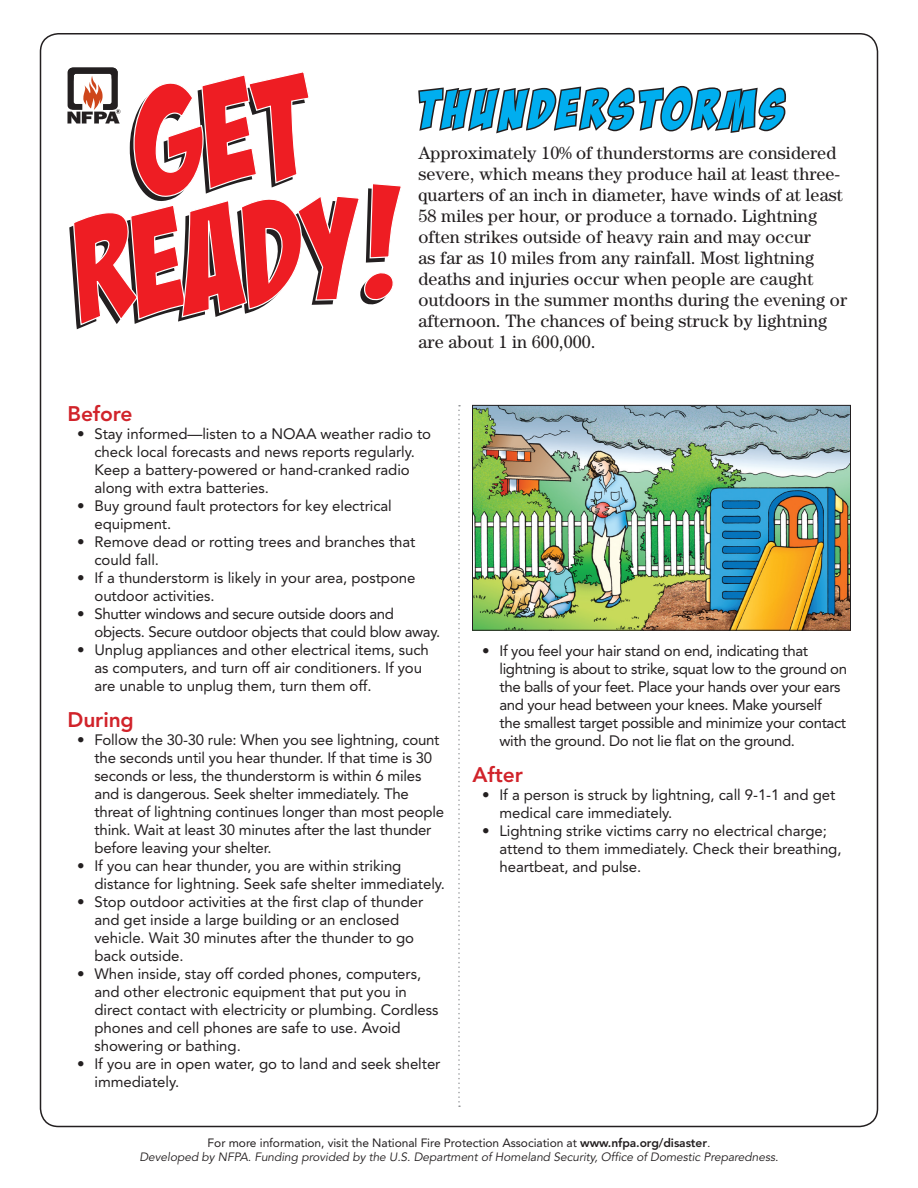
<style>
.page{position:relative;width:918px;height:1188px;background:#fff}
.page>*{position:absolute;margin:0;border:0;box-sizing:border-box;transform-origin:0 0}
.t1{font:54px "Bada Boom BB";letter-spacing:.1em;color:#00aeef}
.t2{font:800 21px "Avenir";letter-spacing:-.005em;color:#d1232a}
.t3{font:18px/21px "Century";letter-spacing:.005em;color:#231f20}
.t4{font:15px/18px "Avenir";letter-spacing:-.005em;color:#231f20}
.t5{font:15px/18px "Avenir";letter-spacing:-.025em;color:#231f20}
.t6{font:italic 12px "Avenir";letter-spacing:-.005em;color:#231f20}
.t7{font:12px "Avenir";letter-spacing:-.005em;color:#231f20}
.s1{font-weight:800}
.s2{font-style:italic}
</style>
<div class="page">
<svg style="left:68px;top:68px;width:333px;height:261px"></svg>
<svg style="left:418px;top:85px;width:368px;height:49px"></svg>
<svg style="left:458px;top:405px;width:2px;height:702px"></svg>
<img style="left:474px;top:407px;width:375px;height:222px">
<div style="left:472px;top:405px;width:379px;height:226px;border:1px solid #231f20"></div>
<p class="t1" style="left:418px;top:81px;width:368px">THUNDERSTORMS</p>
<p class="t3" style="left:418px;top:142px;width:430px">Approximately 10% of thunderstorms are considered severe, which means they produce hail at least three&shy;quarters of an inch in diameter, have winds of at least 58 miles per hour, or produce a tornado. Lightning often strikes outside of heavy rain and may occur<br>as far as 10 miles from any rainfall. Most lightning deaths and injuries occur when people are caught outdoors in the summer months during the evening or afternoon. The chances of being struck by lightning are about 1 in 600,000.</p>
<p class="t2" style="left:68px;top:401px;width:67px">Before</p>
<p class="t4" style="left:94px;top:425px;width:338px;text-indent:-17px">• Stay informed—listen to a NOAA weather radio to check local forecasts and news reports regularly.<br>Keep a battery-powered or hand-cranked radio along with extra batteries.</p>
<p class="t4" style="left:94px;top:497px;width:299px;text-indent:-17px">• Buy ground fault protectors for key electrical equipment.</p>
<p class="t4" style="left:94px;top:533px;width:322px;text-indent:-17px">• Remove dead or rotting trees and branches that could fall.</p>
<p class="t4" style="left:94px;top:569px;width:322px;text-indent:-17px">• If a thunderstorm is likely in your area, postpone outdoor activities.</p>
<p class="t5" style="left:94px;top:605px;width:347px;text-indent:-17px">• Shutter windows and secure outside doors and objects. Secure outdoor objects that could blow away.</p>
<p class="t4" style="left:94px;top:641px;width:336px;text-indent:-17px">• Unplug appliances and other electrical items, such as computers, and turn off air conditioners. If you are unable to unplug them, turn them off.</p>
<p class="t2" style="left:68px;top:707px;width:68px">During</p>
<p class="t4" style="left:94px;top:731px;width:351px;text-indent:-17px">• Follow the 30-30 rule: When you see lightning, count the seconds until you hear thunder. If that time is 30 seconds or less, the thunderstorm is within 6 miles and is dangerous. Seek shelter immediately. The threat of lightning continues longer than most people think. Wait at least 30 minutes after the last thunder before leaving your shelter.</p>
<p class="t4" style="left:94px;top:857px;width:352px;text-indent:-17px">• If you can hear thunder, you are within striking distance for lightning. Seek safe shelter immediately.</p>
<p class="t4" style="left:94px;top:893px;width:330px;text-indent:-17px">• Stop outdoor activities at the first clap of thunder and get inside a large building or an enclosed vehicle. Wait 30 minutes after the thunder to go back outside.</p>
<p class="t4" style="left:94px;top:965px;width:346px;text-indent:-17px">• When inside, stay off corded phones, computers, and other electronic equipment that put you in direct contact with electricity or plumbing. Cordless phones and cell phones are safe to use. Avoid showering or bathing.</p>
<p class="t4" style="left:94px;top:1055px;width:348px;text-indent:-17px">• If you are in open water, go to land and seek shelter immediately.</p>
<p class="t5" style="left:500px;top:641px;width:349px;text-indent:-17px">• If you feel your hair stand on end, indicating that lightning is about to strike, squat low to the ground on the balls of your feet. Place your hands over your ears and your head between your knees. Make yourself<br>the smallest target possible and minimize your contact with the ground. Do not lie flat on the ground.</p>
<p class="t2" style="left:472px;top:762px;width:52px">After</p>
<p class="t4" style="left:500px;top:785px;width:337px;text-indent:-17px">• If a person is struck by lightning, call 9-1-1 and get medical care immediately.</p>
<p class="t4" style="left:500px;top:821px;width:344px;text-indent:-17px">• Lightning strike victims carry no electrical charge; attend to them immediately. Check their breathing, heartbeat, and pulse.</p>
<p class="t7" style="left:208px;top:1135px;width:504px">For more information, visit the National Fire Protection Association at <span class="s1">www.nfpa.org/disaster</span><span class="s2">.</span></p>
<p class="t6" style="left:139px;top:1150px;width:641px">Developed by NFPA. Funding provided by the U.S. Department of Homeland Security, Office of Domestic Preparedness.</p>
</div>
